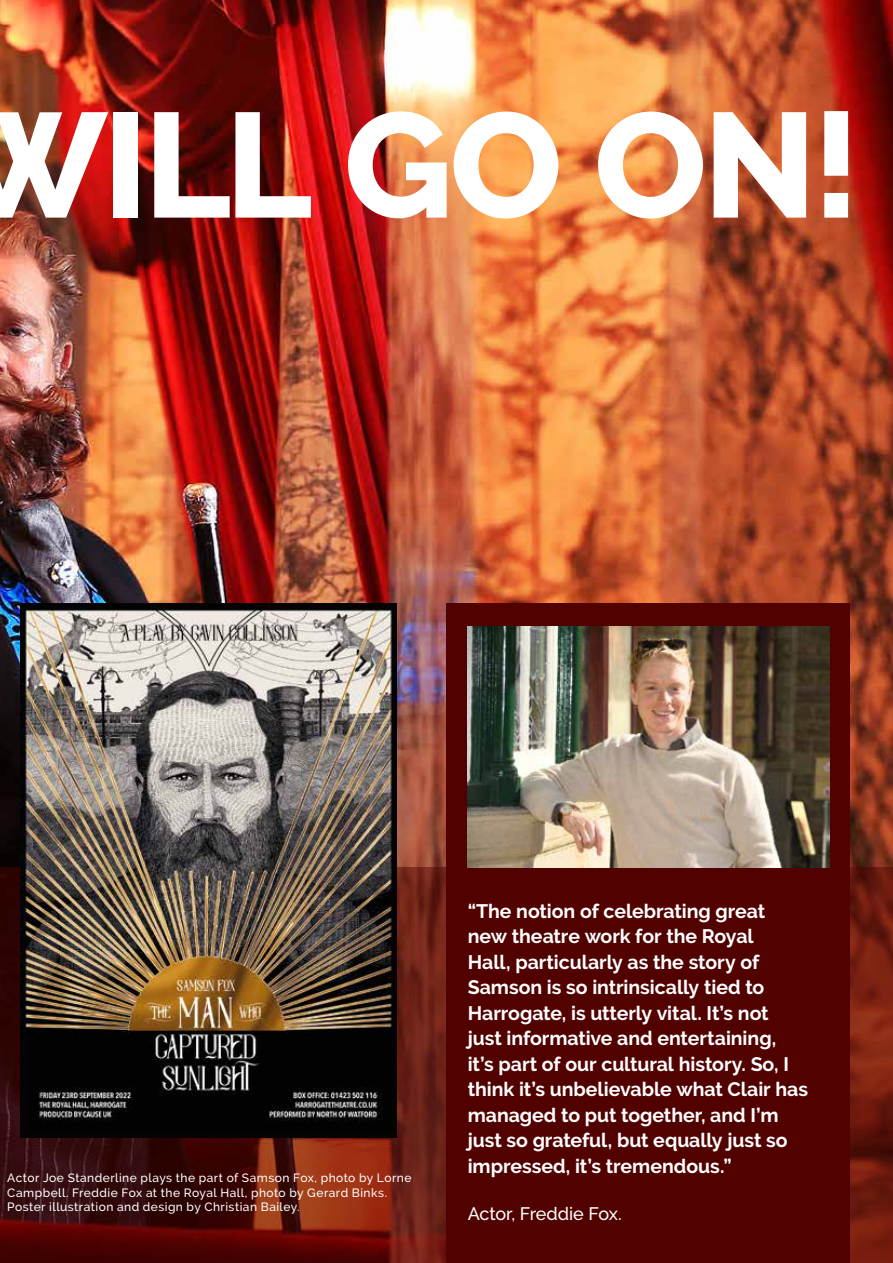
<style>
.page{position:relative;width:893px;height:1263px;background:#fff}
.page>*{position:absolute;margin:0;border:0;box-sizing:border-box;transform-origin:0 0}
.t1{font:800 148.5px "Raleway";letter-spacing:-.025em;color:#fff}
.t2{font:700 19.5px/25.5px "Raleway";letter-spacing:-.005em;color:#fff}
.t3{font:500 18px "Raleway";letter-spacing:-.01em;color:#fff}
.t4{font:500 12px/14.4px "Raleway";letter-spacing:.04em;color:#fff}
</style>
<div class="page">
<img style="left:0;top:0;width:893px;height:867px">
<svg style="left:0;top:867px;width:893px;height:396px;background:#5c160d"></svg>
<div style="left:446px;top:604px;width:404px;height:659px;background:#510200"></div>
<img style="left:468px;top:626px;width:361px;height:241px">
<img style="left:21px;top:604px;width:376px;height:533px">
<h1 class="t1" style="left:-49px;top:81px;width:912px">WILL GO ON!</h1>
<p class="t4" style="left:7px;top:1172px;width:406px">Actor Joe Standerline plays the part of Samson Fox, photo by Lorne<br>Campbell. Freddie Fox at the Royal Hall, photo by Gerard Binks.<br>Poster illustration and design by Christian Bailey.</p>
<p class="t2" style="left:468px;top:900px;width:342px">“The notion of celebrating great new theatre work for the Royal<br>Hall, particularly as the story of Samson is so intrinsically tied to Harrogate, is utterly vital. It’s not<br>just informative and entertaining,<br>it’s part of our cultural history. So, I think it’s unbelievable what Clair has managed to put together, and I’m just so grateful, but equally just so impressed, it’s tremendous.”</p>
<p class="t3" style="left:468px;top:1206px;width:155px">Actor, Freddie Fox.</p>
</div>
